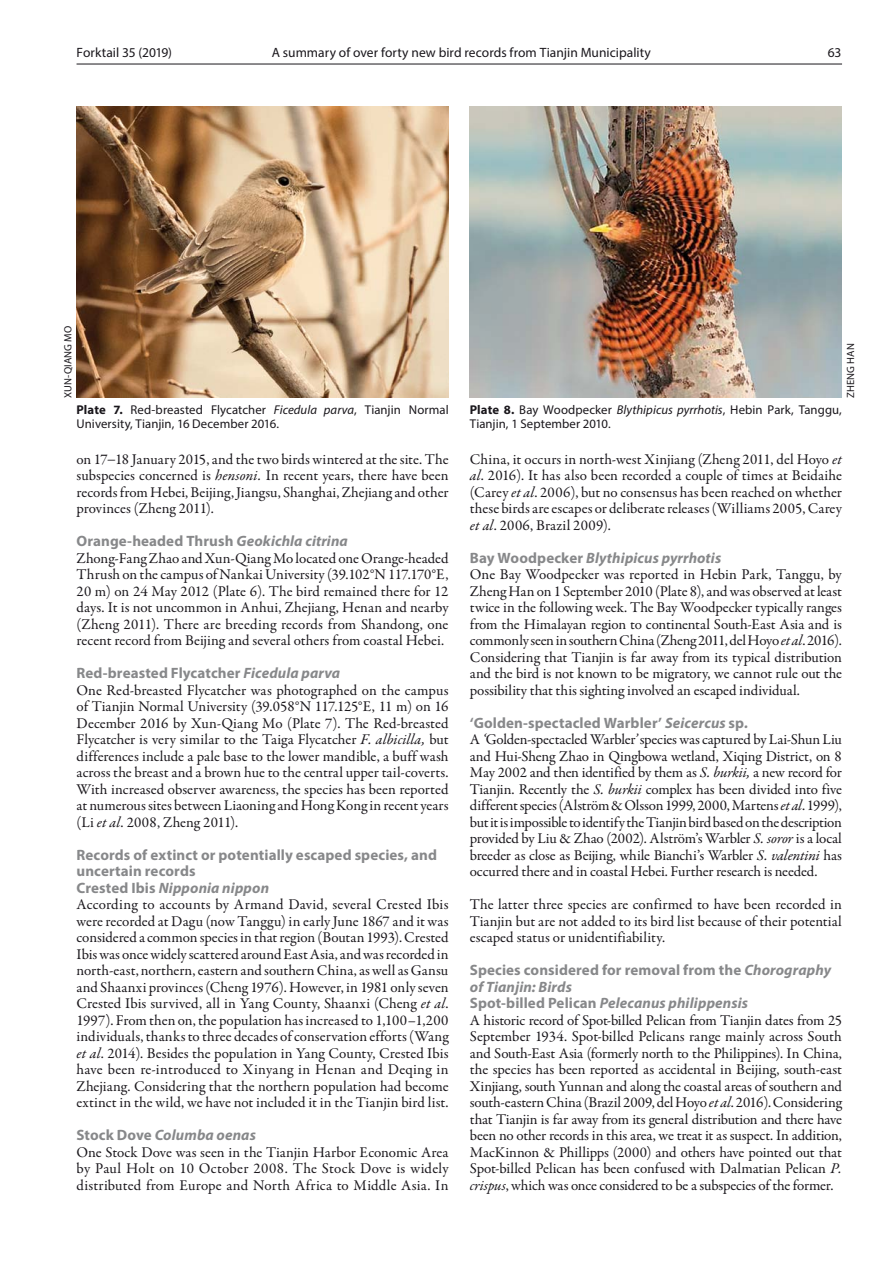
<style>
.page{position:relative;width:893px;height:1263px;background:#fff}
.page>*{position:absolute;margin:0;border:0;box-sizing:border-box;transform-origin:0 0}
.t1{font:15px/16.5px "Garamond Premr Pro";color:#1a171c;text-align:justify}
.t2{font:700 15px/16.5px "Myriad Pro";letter-spacing:.005em;color:#87888a}
.t3{font:italic 700 15px "Myriad Pro";letter-spacing:.005em;color:#87888a}
.t4{font:13.5px "Myriad Pro";color:#1a171c}
.t5{font:12.75px/13.5px "Myriad Pro";letter-spacing:.005em;color:#1a171c}
.t6{font:10.5px "Myriad Pro";letter-spacing:.01em;color:#1a171c}
.s1{font-weight:700}
.s2{font-style:italic}
.s3{font-style:normal}
</style>
<div class="page">
<hr style="left:77px;top:64px;width:765px;height:1px;background:#1a171c">
<img style="left:77px;top:106px;width:372px;height:292px">
<img style="left:470px;top:106px;width:372px;height:292px">
<p class="t4" style="left:77px;top:44px;width:97px">Forktail 35 (2019)</p>
<p class="t4" style="left:272px;top:44px;width:381px">A summary of over forty new bird records from Tianjin Municipality</p>
<p class="t4" style="left:828px;top:44px;width:15px">63</p>
<p class="t6" style="left:62px;top:398px;width:74px;rotate:-90deg">XUN-QIANG MO</p>
<p class="t6" style="left:844px;top:398px;width:56px;rotate:-90deg">ZHENG HAN</p>
<p class="t5" style="left:77px;top:403px;width:374px"><span class="s1">Plate 7.</span> Red-breasted Flycatcher <span class="s2">Ficedula parva</span>, Tianjin Normal<br>University, Tianjin, 16 December 2016.</p>
<p class="t5" style="left:470px;top:403px;width:374px"><span class="s1">Plate 8.</span> Bay Woodpecker <span class="s2">Blythipicus pyrrhotis</span>, Hebin Park, Tanggu,<br>Tianjin, 1 September 2010.</p>
<p class="t1" style="left:77px;top:451px;width:374px">on 17−18 January 2015, and the two birds wintered at the site. The subspecies concerned is <span class="s2">hensoni.</span> In recent years, there have been records from Hebei, Beijing, Jiangsu, Shanghai, Zhejiang and other provinces (Zheng 2011).</p>
<p class="t2" style="left:77px;top:532px;width:273px">Orange-headed Thrush <span class="s2">Geokichla citrina</span></p>
<p class="t1" style="left:77px;top:550px;width:374px">Zhong-Fang Zhao and Xun-Qiang Mo located one Orange-headed Thrush on the campus of Nankai University (39.102°N 117.170°E, 20 m) on 24 May 2012 (Plate 6). The bird remained there for 12 days. It is not uncommon in Anhui, Zhejiang, Henan and nearby (Zheng 2011). There are breeding records from Shandong, one recent record from Beijing and several others from coastal Hebei.</p>
<p class="t2" style="left:77px;top:664px;width:265px">Red-breasted Flycatcher <span class="s2">Ficedula parva</span></p>
<p class="t1" style="left:77px;top:682px;width:374px">One Red-breasted Flycatcher was photographed on the campus of Tianjin Normal University (39.058°N 117.125°E, 11 m) on 16<br>December 2016 by Xun-Qiang Mo (Plate 7). The Red-breasted Flycatcher is very similar to the Taiga Flycatcher <span class="s2">F. albicilla,</span> but differences include a pale base to the lower mandible, a buff wash across the breast and a brown hue to the central upper tail-coverts.<br>With increased observer awareness, the species has been reported at numerous sites between Liaoning and Hong Kong in recent years (Li <span class="s2">et al</span>. 2008, Zheng 2011).</p>
<p class="t2" style="left:77px;top:846px;width:362px">Records of extinct or potentially escaped species, and uncertain records<br>Crested Ibis <span class="s2">Nipponia nippon</span></p>
<p class="t1" style="left:77px;top:897px;width:374px">According to accounts by Armand David, several Crested Ibis were recorded at Dagu (now Tanggu) in early June 1867 and it was considered a common species in that region (Boutan 1993). Crested Ibis was once widely scattered around East Asia, and was recorded in north-east, northern, eastern and southern China, as well as Gansu and Shaanxi provinces (Cheng 1976). However, in 1981 only seven Crested Ibis survived, all in Yang County, Shaanxi (Cheng <span class="s2">et al</span>.<br>1997). From then on, the population has increased to 1,100–1,200 individuals, thanks to three decades of conservation efforts (Wang <span class="s2">et al</span>. 2014). Besides the population in Yang County, Crested Ibis have been re-introduced to Xinyang in Henan and Deqing in Zhejiang. Considering that the northern population had become extinct in the wild, we have not included it in the Tianjin bird list.</p>
<p class="t3" style="left:77px;top:1125px;width:181px"><span class="s3">Stock Dove</span> Columba oenas</p>
<p class="t1" style="left:77px;top:1144px;width:374px">One Stock Dove was seen in the Tianjin Harbor Economic Area by Paul Holt on 10 October 2008. The Stock Dove is widely distributed from Europe and North Africa to Middle Asia. In</p>
<p class="t1" style="left:470px;top:451px;width:374px">China, it occurs in north-west Xinjiang (Zheng 2011, del Hoyo <span class="s2">et al</span>. 2016). It has also been recorded a couple of times at Beidaihe (Carey <span class="s2">et al</span>. 2006), but no consensus has been reached on whether these birds are escapes or deliberate releases (Williams 2005, Carey <span class="s2">et al</span>. 2006, Brazil 2009).</p>
<p class="t3" style="left:470px;top:548px;width:253px"><span class="s3">Bay Woodpecker</span> Blythipicus pyrrhotis</p>
<p class="t1" style="left:470px;top:567px;width:374px">One Bay Woodpecker was reported in Hebin Park, Tanggu, by Zheng Han on 1 September 2010 (Plate 8), and was observed at least twice in the following week. The Bay Woodpecker typically ranges from the Himalayan region to continental South-East Asia and is commonly seen in southern China (Zheng 2011, del Hoyo <span class="s2">et al</span>. 2016).<br>Considering that Tianjin is far away from its typical distribution and the bird is not known to be migratory, we cannot rule out the possibility that this sighting involved an escaped individual.</p>
<p class="t2" style="left:470px;top:714px;width:280px">‘Golden-spectacled Warbler’ <span class="s2">Seicercus</span> sp<span class="s2">.</span></p>
<p class="t1" style="left:470px;top:732px;width:374px">A <span class="s2">‘</span>Golden-spectacled Warbler<span class="s2">’</span> species was captured by Lai-Shun Liu and Hui-Sheng Zhao in Qingbowa wetland, Xiqing District, on 8<br>May 2002 and then identified by them as <span class="s2">S. burkii,</span> a new record for Tianjin. Recently the <span class="s2">S. burkii</span> complex has been divided into five different species (Alström &amp; Olsson 1999, 2000, Martens <span class="s2">et al</span>. 1999), but it is impossible to identify the Tianjin bird based on the description provided by Liu &amp; Zhao (2002). Alström’s Warbler <span class="s2">S. soror</span> is a local breeder as close as Beijing, while Bianchi’s Warbler <span class="s2">S. valentini</span> has occurred there and in coastal Hebei. Further research is needed.</p>
<p class="t1" style="left:470px;top:897px;width:373px">The latter three species are confirmed to have been recorded in Tianjin but are not added to its bird list because of their potential escaped status or unidentifiability.</p>
<p class="t2" style="left:470px;top:961px;width:363px">Species considered for removal from the <span class="s2">Chorography of Tianjin: Birds<br></span>Spot-billed Pelican <span class="s2">Pelecanus philippensis</span></p>
<p class="t1" style="left:470px;top:1012px;width:374px">A historic record of Spot-billed Pelican from Tianjin dates from 25<br>September 1934. Spot-billed Pelicans range mainly across South and South-East Asia (formerly north to the Philippines). In China, the species has been reported as accidental in Beijing, south-east Xinjiang, south Yunnan and along the coastal areas of southern and south-eastern China (Brazil 2009, del Hoyo <span class="s2">et al</span>. 2016). Considering that Tianjin is far away from its general distribution and there have been no other records in this area, we treat it as suspect. In addition, MacKinnon &amp; Phillipps (2000) and others have pointed out that Spot-billed Pelican has been confused with Dalmatian Pelican <span class="s2">P. crispus</span>, which was once considered to be a subspecies of the former.</p>
</div>
